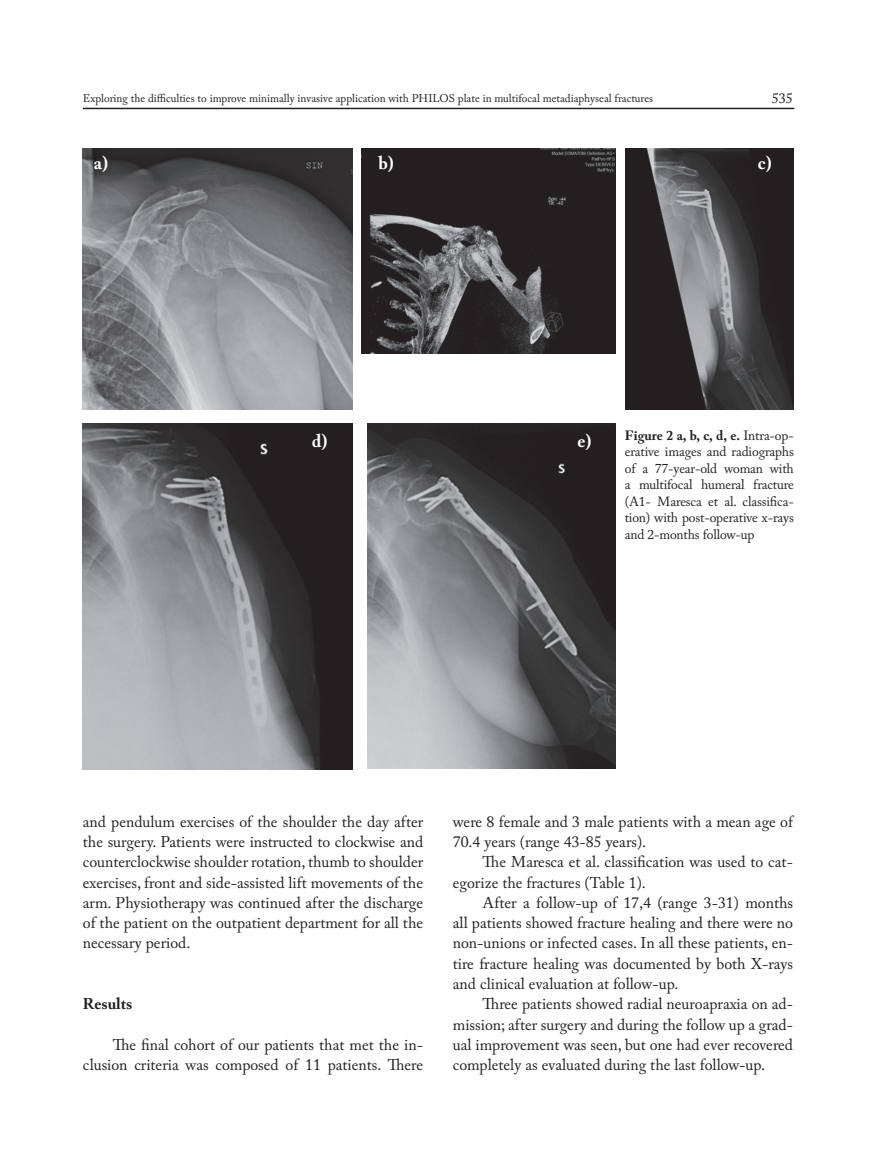
<style>
.page{position:relative;width:876px;height:1174px;background:#fff}
.page>*{position:absolute;margin:0;border:0;box-sizing:border-box;transform-origin:0 0}
.t1{font:700 18px "Mattioli 1885";color:#fff}
.t2{font:15.75px/20.2px "Mattioli 1885";color:#231f20;text-align:justify}
.t3{font:700 15.75px "Mattioli 1885";color:#231f20}
.t4{font:14.25px "Mattioli 1885";color:#231f20}
.t5{font:13.5px/16.5px "Mattioli 1885";letter-spacing:-.01em;color:#231f20;text-align:justify}
.t6{font:11.25px "Mattioli 1885";color:#231f20}
.s1{font-weight:700;font-size:18px;color:#fff}
.s2{font-weight:700}
</style>
<div class="page">
<hr style="left:83px;top:108px;width:711px;height:1px;background:#231f20">
<img style="left:83px;top:149px;width:270px;height:260px">
<img style="left:361px;top:149px;width:255px;height:204px">
<img style="left:625px;top:149px;width:168px;height:260px">
<img style="left:83px;top:424px;width:270px;height:346px">
<img style="left:367px;top:424px;width:249px;height:344px">
<p class="t6" style="left:83px;top:92px;width:572px">Exploring the difficulties to improve minimally invasive application with PHILOS plate in multifocal metadiaphyseal fractures</p>
<p class="t4" style="left:772px;top:90px;width:23px">535</p>
<p class="t1" style="left:94px;top:152px;width:16px">a)</p>
<p class="t1" style="left:378px;top:152px;width:17px">b)</p>
<p class="t1" style="left:758px;top:152px;width:15px">c)</p>
<p class="t1" style="left:312px;top:430px;width:17px">d)</p>
<p class="t5" style="left:625px;top:427px;width:171px;text-indent:-47px"><span class="s1">e)</span> <span class="s2">Figure 2 a, b, c, d, e.</span> Intra-op&shy;erative images and radiographs of a 77-year-old woman with a multifocal humeral fracture (A1- Maresca et al. classifica&shy;tion) with post-operative x-rays and 2-months follow-up</p>
<p class="t2" style="left:83px;top:811px;width:342px">and pendulum exercises of the shoulder the day after the surgery. Patients were instructed to clockwise and counterclockwise shoulder rotation, thumb to shoulder exercises, front and side-assisted lift movements of the arm. Physiotherapy was continued after the discharge of the patient on the outpatient department for all the necessary period.</p>
<p class="t3" style="left:83px;top:994px;width:51px">Results</p>
<p class="t2" style="left:83px;top:1034px;width:342px;text-align:right">The final cohort of our patients that met the in&shy;clusion criteria was composed of 11 patients. There</p>
<p class="t2" style="left:453px;top:811px;width:342px">were 8 female and 3 male patients with a mean age of<br>70.4 years (range 43-85 years).</p>
<p class="t2" style="left:453px;top:852px;width:342px;text-indent:30px">The Maresca et al. classification was used to cat&shy;egorize the fractures (Table 1).</p>
<p class="t2" style="left:453px;top:892px;width:342px;text-indent:30px">After a follow-up of 17,4 (range 3-31) months all patients showed fracture healing and there were no non-unions or infected cases. In all these patients, en&shy;tire fracture healing was documented by both X-rays and clinical evaluation at follow-up.</p>
<p class="t2" style="left:453px;top:994px;width:342px;text-indent:30px">Three patients showed radial neuroapraxia on ad&shy;mission; after surgery and during the follow up a grad&shy;ual improvement was seen, but one had ever recovered completely as evaluated during the last follow-up.</p>
</div>
